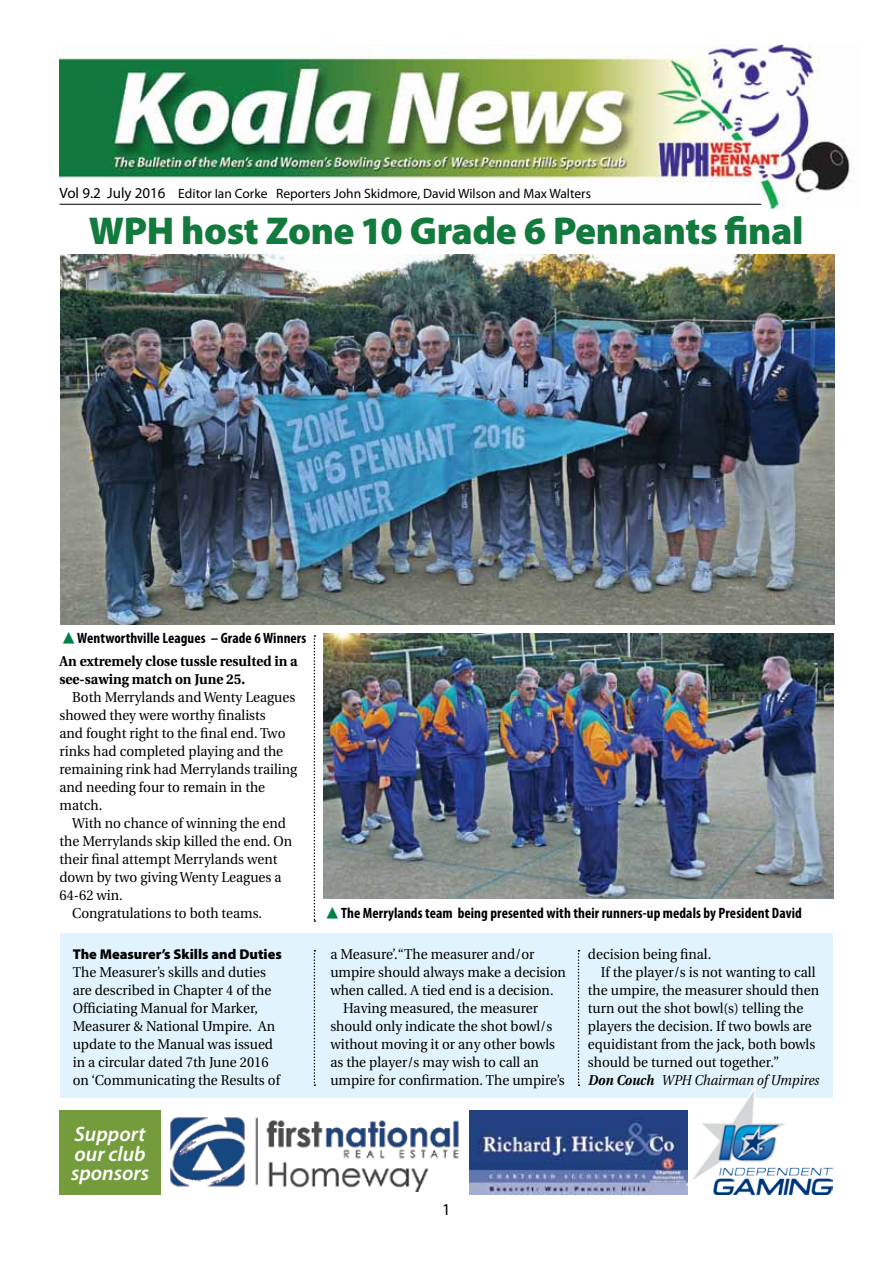
<style>
.page{position:relative;width:893px;height:1263px;background:#fff}
.page>*{position:absolute;margin:0;border:0;box-sizing:border-box;transform-origin:0 0}
.t1{font:900 39px "Myriad Pro";letter-spacing:-.01em;color:#127a3d}
.t2{font:italic 600 21px/19.5px "Myriad Pro";color:#fff}
.t3{font:16.5px "Myriad Pro";color:#000}
.t4{font:700 condensed 15px "Myriad Pro";letter-spacing:.005em;color:#000}
.t5{font:14.25px/18px "Utopia";color:#000;scale:.95 1}
.t6{font:700 14.25px/18px "Utopia";color:#000;scale:.95 1}
.t7{font:900 14.25px "Myriad Pro";color:#000}
.t8{font:italic 14.25px "Utopia";color:#000;scale:.9 1}
.t9{font:13.5px "Myriad Pro";color:#000}
.s1{font-size:15px}
.s2{font-weight:700}
</style>
<div class="page">
<div style="left:60px;top:933px;width:773px;height:164px;background:#e1f4fd"></div>
<img style="left:60px;top:45px;width:790px;height:164px">
<img style="left:470px;top:1111px;width:216px;height:84px">
<img style="left:169px;top:1117px;width:290px;height:74px">
<hr style="left:60px;top:204px;width:701px;height:1px;background:#000">
<div style="left:60px;top:1111px;width:101px;height:84px;background:#759c3c"></div>
<svg style="left:314px;top:950px;width:1px;height:136px"></svg>
<svg style="left:578px;top:950px;width:1px;height:136px"></svg>
<svg style="left:314px;top:635px;width:1px;height:287px"></svg>
<img style="left:686px;top:1086px;width:147px;height:109px">
<img style="left:60px;top:254px;width:774px;height:370px">
<img style="left:323px;top:633px;width:510px;height:265px">
<p class="t9" style="left:60px;top:185px;width:533px"><span class="s1">Vol 9.2 July 2016</span> Editor Ian Corke Reporters John Skidmore, David Wilson and Max Walters</p>
<h1 class="t1" style="left:89px;top:209px;width:716px">WPH host Zone 10 Grade 6 Pennants final</h1>
<p class="t4" style="left:77px;top:628px;width:231px">Wentworthville Leagues – Grade 6 Winners</p>
<p class="t6" style="left:60px;top:652px;width:252px">An extremely close tussle resulted in a see-sawing match on June 25.</p>
<p class="t5" style="left:60px;top:688px;width:252px;text-indent:13px">Both Merrylands and Wenty Leagues showed they were worthy finalists<br>and fought right to the final end. Two rinks had completed playing and the remaining rink had Merrylands trailing and needing four to remain in the match.</p>
<p class="t5" style="left:72px;top:814px;width:227px">With no chance of winning the end</p>
<p class="t5" style="left:60px;top:832px;width:246px">the Merrylands skip killed the end. On</p>
<p class="t5" style="left:60px;top:850px;width:231px">their final attempt Merrylands went</p>
<p class="t5" style="left:60px;top:868px;width:235px">down by two giving Wenty Leagues a</p>
<p class="t5" style="left:60px;top:886px;width:68px">64-62 win.</p>
<p class="t5" style="left:72px;top:904px;width:201px">Congratulations to both teams.</p>
<p class="t7" style="left:73px;top:946px;width:211px">The Measurer’s Skills and Duties</p>
<p class="t5" style="left:73px;top:963px;width:220px">The Measurer’s skills and duties are described in Chapter 4 of the<br>Officiating Manual for Marker,<br>Measurer &amp; National Umpire. An update to the Manual was issued in a circular dated 7th June 2016 on ‘Communicating the Results of</p>
<h2 class="t2" style="left:71px;top:1124px;width:80px">Support our club sponsors</h2>
<p class="t4" style="left:341px;top:904px;width:462px">The Merrylands team being presented with their runners-up medals by President David</p>
<p class="t5" style="left:330px;top:945px;width:216px">a Measure’.“The measurer and/or</p>
<p class="t5" style="left:330px;top:963px;width:249px">umpire should always make a decision</p>
<p class="t5" style="left:330px;top:981px;width:236px">when called. A tied end is a decision.</p>
<p class="t5" style="left:343px;top:999px;width:207px">Having measured, the measurer</p>
<p class="t5" style="left:330px;top:1017px;width:235px">should only indicate the shot bowl/s</p>
<p class="t5" style="left:330px;top:1035px;width:238px">without moving it or any other bowls</p>
<p class="t5" style="left:330px;top:1053px;width:221px">as the player/s may wish to call an</p>
<p class="t5" style="left:330px;top:1071px;width:248px">umpire for confirmation. The umpire’s</p>
<p class="t5" style="left:588px;top:945px;width:131px">decision being final.</p>
<p class="t5" style="left:601px;top:963px;width:228px">If the player/s is not wanting to call</p>
<p class="t5" style="left:588px;top:981px;width:245px">the umpire, the measurer should then</p>
<p class="t5" style="left:588px;top:999px;width:228px">turn out the shot bowl(s) telling the</p>
<p class="t5" style="left:588px;top:1017px;width:237px">players the decision. If two bowls are</p>
<p class="t5" style="left:588px;top:1035px;width:241px">equidistant from the jack, both bowls</p>
<p class="t5" style="left:588px;top:1053px;width:203px">should be turned out together.”</p>
<p class="t8" style="left:588px;top:1072px;width:258px"><span class="s2">Don Couch</span> WPH Chairman of Umpires</p>
<p class="t3" style="left:442px;top:1200px;width:10px">1</p>
</div>
